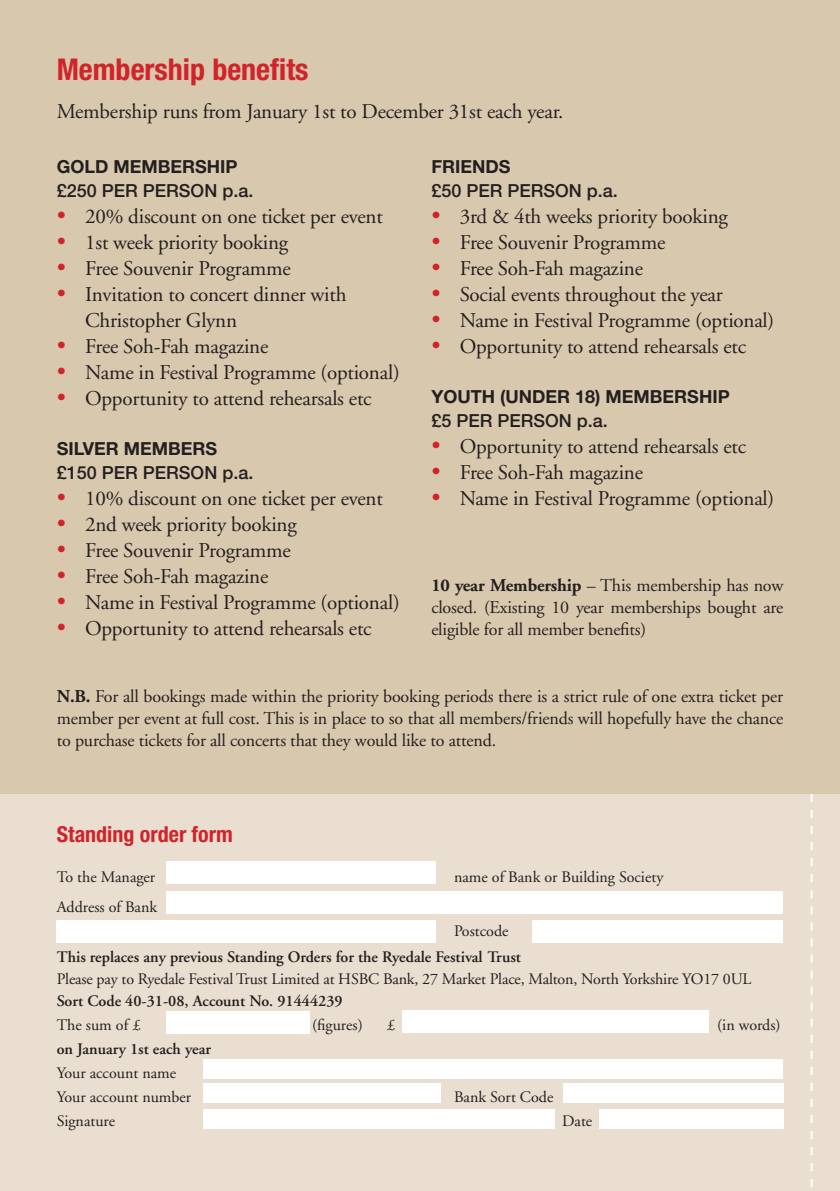
<style>
.page{position:relative;width:840px;height:1191px;background:#fff}
.page>*{position:absolute;margin:0;border:0;box-sizing:border-box;transform-origin:0 0}
.t1{font:700 condensed 30px "Helvetica Neue";color:#d1232a}
.t2{font:700 condensed 22px "Helvetica Neue";color:#d1232a}
.t3{font:21px/26px "Adobe Garamond";letter-spacing:-.01em;color:#231f20}
.t4{font:18px/22px "Adobe Garamond";letter-spacing:-.01em;color:#231f20;text-align:justify}
.t5{font:500 18px "Helvetica Neue";color:#231f20}
.t6{font:700 18px "Helvetica Neue";color:#231f20}
.t7{font:16px/24px "Adobe Garamond";color:#231f20}
.t8{font:600 16px "Adobe Garamond";color:#231f20}
.s1{font-size:24px;color:#d1232a}
.s2{font-weight:700}
</style>
<div class="page">
<div style="left:0;top:794px;width:839px;height:397px;background:#e9ded0"></div>
<svg style="left:810px;top:794px;width:2px;height:393px"></svg>
<div style="left:0;top:0;width:839px;height:794px;background:#d8c8ad"></div>
<div style="left:166px;top:861px;width:270px;height:23px;background:#fff"></div>
<div style="left:166px;top:891px;width:616px;height:22px;background:#fff"></div>
<div style="left:166px;top:1010px;width:143px;height:23px;background:#fff"></div>
<div style="left:203px;top:1059px;width:579px;height:20px;background:#fff"></div>
<div style="left:203px;top:1083px;width:237px;height:20px;background:#fff"></div>
<div style="left:203px;top:1109px;width:351px;height:19px;background:#fff"></div>
<div style="left:562px;top:1083px;width:220px;height:20px;background:#fff"></div>
<div style="left:598px;top:1109px;width:184px;height:19px;background:#fff"></div>
<div style="left:401px;top:1010px;width:307px;height:23px;background:#fff"></div>
<div style="left:57px;top:920px;width:379px;height:23px;background:#fff"></div>
<div style="left:532px;top:920px;width:250px;height:23px;background:#fff"></div>
<h1 class="t1" style="left:57px;top:51px;width:253px">Membership benefits</h1>
<p class="t3" style="left:57px;top:99px;width:508px">Membership runs from January 1st to December 31st each year.</p>
<p class="t6" style="left:57px;top:155px;width:182px">GOLD MEMBERSHIP</p>
<p class="t5" style="left:57px;top:180px;width:198px">£250 PER PERSON P.A.</p>
<p class="t3" style="left:57px;top:204px;width:327px"><span class="s1">•</span> 20% discount on one ticket per event</p>
<p class="t3" style="left:57px;top:230px;width:233px"><span class="s1">•</span> 1st week priority booking</p>
<p class="t3" style="left:57px;top:256px;width:235px"><span class="s1">•</span> Free Souvenir Programme</p>
<p class="t3" style="left:85px;top:282px;width:263px;text-indent:-28px"><span class="s1">•</span> Invitation to concert dinner with<br>Christopher Glynn</p>
<p class="t3" style="left:57px;top:334px;width:213px"><span class="s1">•</span> Free Soh-Fah magazine</p>
<p class="t3" style="left:57px;top:360px;width:344px"><span class="s1">•</span> Name in Festival Programme (optional)</p>
<p class="t3" style="left:57px;top:386px;width:316px"><span class="s1">•</span> Opportunity to attend rehearsals etc</p>
<p class="t6" style="left:57px;top:437px;width:162px">SILVER MEMBERS</p>
<p class="t5" style="left:57px;top:462px;width:198px">£150 PER PERSON P.A.</p>
<p class="t3" style="left:57px;top:486px;width:327px"><span class="s1">•</span> 10% discount on one ticket per event</p>
<p class="t3" style="left:57px;top:512px;width:241px"><span class="s1">•</span> 2nd week priority booking</p>
<p class="t3" style="left:57px;top:538px;width:235px"><span class="s1">•</span> Free Souvenir Programme</p>
<p class="t3" style="left:57px;top:564px;width:213px"><span class="s1">•</span> Free Soh-Fah magazine</p>
<p class="t3" style="left:57px;top:590px;width:344px"><span class="s1">•</span> Name in Festival Programme (optional)</p>
<p class="t3" style="left:57px;top:616px;width:316px"><span class="s1">•</span> Opportunity to attend rehearsals etc</p>
<p class="t6" style="left:431px;top:155px;width:81px">FRIENDS</p>
<p class="t5" style="left:431px;top:180px;width:188px">£50 PER PERSON P.A.</p>
<p class="t3" style="left:431px;top:204px;width:298px"><span class="s1">•</span> 3rd &amp; 4th weeks priority booking</p>
<p class="t3" style="left:431px;top:230px;width:235px"><span class="s1">•</span> Free Souvenir Programme</p>
<p class="t3" style="left:431px;top:256px;width:213px"><span class="s1">•</span> Free Soh-Fah magazine</p>
<p class="t3" style="left:431px;top:282px;width:293px"><span class="s1">•</span> Social events throughout the year</p>
<p class="t3" style="left:431px;top:308px;width:344px"><span class="s1">•</span> Name in Festival Programme (optional)</p>
<p class="t3" style="left:431px;top:334px;width:316px"><span class="s1">•</span> Opportunity to attend rehearsals etc</p>
<p class="t6" style="left:431px;top:385px;width:88px">YOUTH (UNDER</p>
<p class="t6" style="left:575px;top:385px;width:156px">18) MEMBERSHIP</p>
<p class="t5" style="left:431px;top:410px;width:178px">£5 PER PERSON P.A.</p>
<p class="t3" style="left:431px;top:434px;width:316px"><span class="s1">•</span> Opportunity to attend rehearsals etc</p>
<p class="t3" style="left:431px;top:460px;width:213px"><span class="s1">•</span> Free Soh-Fah magazine</p>
<p class="t3" style="left:431px;top:486px;width:344px"><span class="s1">•</span> Name in Festival Programme (optional)</p>
<p class="t4" style="left:431px;top:575px;width:353px"><span class="s2">10 year Membership</span> – This membership has now closed. (Existing 10 year memberships bought are eligible for all member benefits)</p>
<p class="t4" style="left:57px;top:685px;width:727px"><span class="s2">N.B.</span> For all bookings made within the priority booking periods there is a strict rule of one extra ticket per member per event at full cost. This is in place to so that all members/friends will hopefully have the chance to purchase tickets for all concerts that they would like to attend.</p>
<p class="t2" style="left:57px;top:821px;width:177px">Standing order form</p>
<p class="t7" style="left:57px;top:865px;width:100px">To the Manager</p>
<p class="t7" style="left:454px;top:865px;width:211px">name of Bank or Building Society</p>
<p class="t7" style="left:57px;top:895px;width:102px">Address of Bank</p>
<p class="t7" style="left:454px;top:919px;width:56px">Postcode</p>
<p class="t8" style="left:57px;top:948px;width:465px">This replaces any previous Standing Orders for the Ryedale Festival Trust</p>
<p class="t7" style="left:57px;top:967px;width:695px">Please pay to Ryedale Festival Trust Limited at HSBC Bank, 27 Market Place, Malton, North Yorkshire YO17 0UL</p>
<p class="t8" style="left:57px;top:992px;width:287px">Sort Code 40-31-08, Account No. 91444239</p>
<p class="t7" style="left:57px;top:1013px;width:85px">The sum of £</p>
<p class="t7" style="left:312px;top:1013px;width:52px">(figures)</p>
<p class="t7" style="left:386px;top:1013px;width:9px">£</p>
<p class="t7" style="left:716px;top:1013px;width:65px">(in words)</p>
<p class="t8" style="left:57px;top:1040px;width:156px">on January 1st each year</p>
<p class="t7" style="left:57px;top:1061px;width:136px">Your account name<br>Your account number</p>
<p class="t7" style="left:454px;top:1085px;width:101px">Bank Sort Code</p>
<p class="t7" style="left:57px;top:1109px;width:60px">Signature</p>
<p class="t7" style="left:562px;top:1109px;width:32px">Date</p>
</div>
